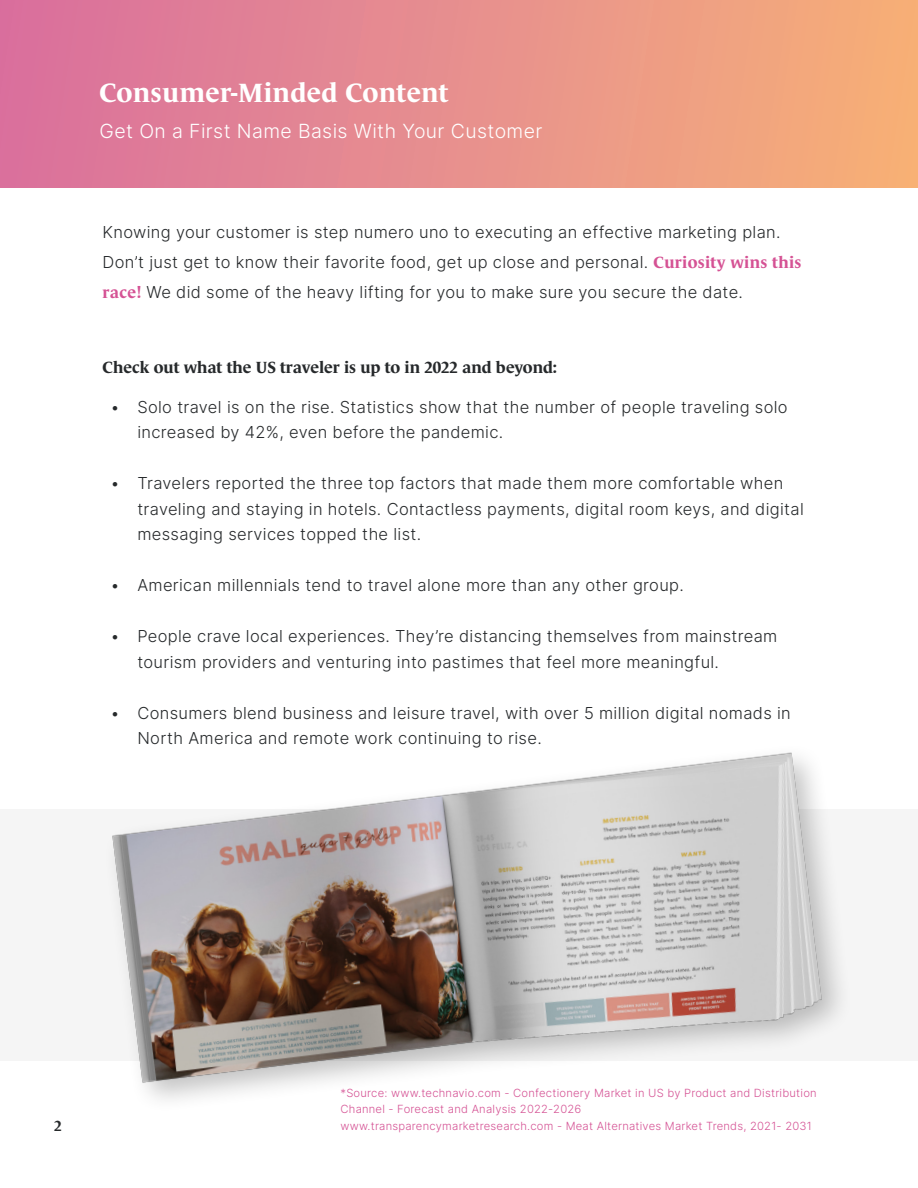
<style>
.page{position:relative;width:918px;height:1188px;background:#fff}
.page>*{position:absolute;margin:0;border:0;box-sizing:border-box;transform-origin:0 0}
.t1{font:700 27px "Le Monde Journal Std";letter-spacing:.02em;color:#fff}
.t2{font:300 19.5px "Inter";letter-spacing:.02em;color:#fff}
.t3{font:300 16.5px/25.5px "Inter";letter-spacing:.02em;color:#26292b}
.t4{font:700 16.5px "Le Monde Journal Std";color:#26292b}
.t5{font:700 15px "Le Monde Journal Std";color:#26292b}
.t6{font:300 11.25px/16.5px "Inter";letter-spacing:.02em;color:#d55294}
.s1{font-family:"Le Monde Journal Std";font-weight:700;color:#d55294}
</style>
<div class="page">
<div style="left:0;top:0;width:918px;height:187px;background:linear-gradient(to right,#d96fa0,#f6b078)"></div>
<div style="left:0;top:809px;width:918px;height:252px;background:#f5f5f5"></div>
<img style="left:112px;top:752px;width:728px;height:348px">
<p class="t1" style="left:100px;top:78px;width:350px">Consumer-Minded Content</p>
<p class="t2" style="left:100px;top:116px;width:444px">Get On a First Name Basis With Your Customer</p>
<p class="t3" style="left:103px;top:217px;width:700px;line-height:30px">Knowing your customer is step numero uno to executing an effective marketing plan.<br>Don’t just get to know their favorite food, get up close and personal. <span class="s1">Curiosity wins this race!</span> We did some of the heavy lifting for you to make sure you secure the date.</p>
<p class="t4" style="left:103px;top:358px;width:456px">Check out what the US traveler is up to in 2022 and beyond:</p>
<p class="t3" style="left:137px;top:394px;width:652px;text-indent:-27px">• Solo travel is on the rise. Statistics show that the number of people traveling solo increased by 42%, even before the pandemic.</p>
<p class="t3" style="left:137px;top:470px;width:668px;text-indent:-27px">• Travelers reported the three top factors that made them more comfortable when traveling and staying in hotels. Contactless payments, digital room keys, and digital messaging services topped the list.</p>
<p class="t3" style="left:110px;top:572px;width:575px">• American millennials tend to travel alone more than any other group.</p>
<p class="t3" style="left:137px;top:623px;width:641px;text-indent:-27px">• People crave local experiences. They’re distancing themselves from mainstream tourism providers and venturing into pastimes that feel more meaningful.</p>
<p class="t3" style="left:137px;top:700px;width:655px;text-indent:-27px">• Consumers blend business and leisure travel, with over 5 million digital nomads in<br>North America and remote work continuing to rise.</p>
<p class="t5" style="left:54px;top:1118px;width:9px">2</p>
<p class="t6" style="left:340px;top:1084px;width:478px">*Source: www.technavio.com - Confectionery Market in US by Product and Distribution<br>Channel - Forecast and Analysis 2022-2026</p>
<p class="t6" style="left:340px;top:1117px;width:473px">www.transparencymarketresearch.com - Meat Alternatives Market Trends, 2021- 2031</p>
</div>
